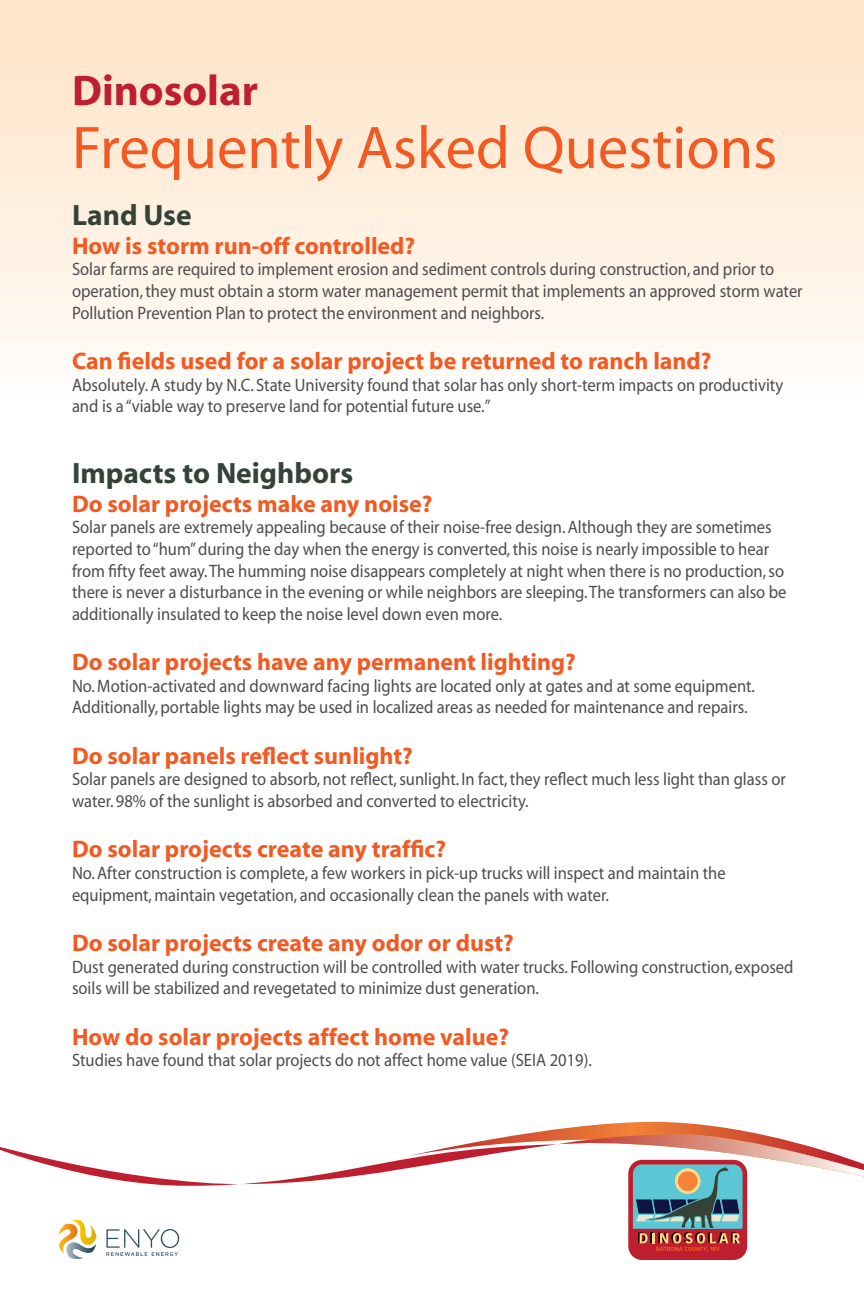
<style>
.page{position:relative;width:864px;height:1296px;background:#fff}
.page>*{position:absolute;margin:0;border:0;box-sizing:border-box;transform-origin:0 0}
.t1{font:60.5px "Myriad";color:#f15a22}
.t2{font:700 43px "Myriad";color:#be1e2d}
.t3{font:700 29.5px "Myriad";color:#344237}
.t4{font:700 24px "Myriad";color:#f15a22}
.t5{font:18px/21.6px "Myriad";color:#4d4d4f;scale:.92 1}
</style>
<div class="page">
<svg style="left:0;top:1121px;width:864px;height:138px"></svg>
<div style="left:675px;top:1169px;width:25px;height:24px;background:#ffdb8a;border-radius:50%"></div>
<div style="left:675px;top:1169px;width:25px;height:25px;border:1px solid #ffdb8a;border-radius:50%"></div>
<div style="left:678px;top:1171px;width:20px;height:20px;background:#f58337;border-radius:50%"></div>
<div style="left:0;top:0;width:864px;height:446px;background:linear-gradient(to bottom,#ffe3c4,#fff)"></div>
<h2 class="t2" style="left:72px;top:69px;width:188px">Dinosolar</h2>
<h1 class="t1" style="left:72px;top:118px;width:707px">Frequently Asked Questions</h1>
<h3 class="t3" style="left:72px;top:200px;width:121px">Land Use</h3>
<h3 class="t4" style="left:72px;top:233px;width:345px">How is storm run-off controlled?</h3>
<p class="t5" style="left:72px;top:259px;width:796px">Solar farms are required to implement erosion and sediment controls during construction, and prior to operation, they must obtain a storm water management permit that implements an approved storm water<br>Pollution Prevention Plan to protect the environment and neighbors.</p>
<h3 class="t4" style="left:72px;top:349px;width:641px">Can fields used for a solar project be returned to ranch land?</h3>
<p class="t5" style="left:72px;top:375px;width:775px">Absolutely. A study by N.C. State University found that solar has only short-term impacts on productivity and is a “viable way to preserve land for potential future use.”</p>
<h3 class="t3" style="left:72px;top:458px;width:283px">Impacts to Neighbors</h3>
<h3 class="t4" style="left:72px;top:491px;width:362px">Do solar projects make any noise?</h3>
<p class="t5" style="left:72px;top:517px;width:778px">Solar panels are extremely appealing because of their noise-free design. Although they are sometimes reported to “hum” during the day when the energy is converted, this noise is nearly impossible to hear from fifty feet away. The humming noise disappears completely at night when there is no production, so there is never a disturbance in the evening or while neighbors are sleeping. The transformers can also be additionally insulated to keep the noise level down even more.</p>
<h3 class="t4" style="left:72px;top:650px;width:505px">Do solar projects have any permanent lighting?</h3>
<p class="t5" style="left:72px;top:676px;width:744px">No. Motion-activated and downward facing lights are located only at gates and at some equipment.<br>Additionally, portable lights may be used in localized areas as needed for maintenance and repairs.</p>
<h3 class="t4" style="left:72px;top:743px;width:342px">Do solar panels reflect sunlight?</h3>
<p class="t5" style="left:72px;top:769px;width:778px">Solar panels are designed to absorb, not reflect, sunlight. In fact, they reflect much less light than glass or water. 98% of the sunlight is absorbed and converted to electricity.</p>
<h3 class="t4" style="left:72px;top:837px;width:376px">Do solar projects create any traffic?</h3>
<p class="t5" style="left:72px;top:863px;width:712px">No. After construction is complete, a few workers in pick-up trucks will inspect and maintain the equipment, maintain vegetation, and occasionally clean the panels with water.</p>
<h3 class="t4" style="left:72px;top:931px;width:443px">Do solar projects create any odor or dust?</h3>
<p class="t5" style="left:72px;top:957px;width:786px">Dust generated during construction will be controlled with water trucks. Following construction, exposed soils will be stabilized and revegetated to minimize dust generation.</p>
<h3 class="t4" style="left:72px;top:1024px;width:439px">How do solar projects affect home value?</h3>
<p class="t5" style="left:72px;top:1050px;width:567px">Studies have found that solar projects do not affect home value (SEIA 2019).</p>
</div>
